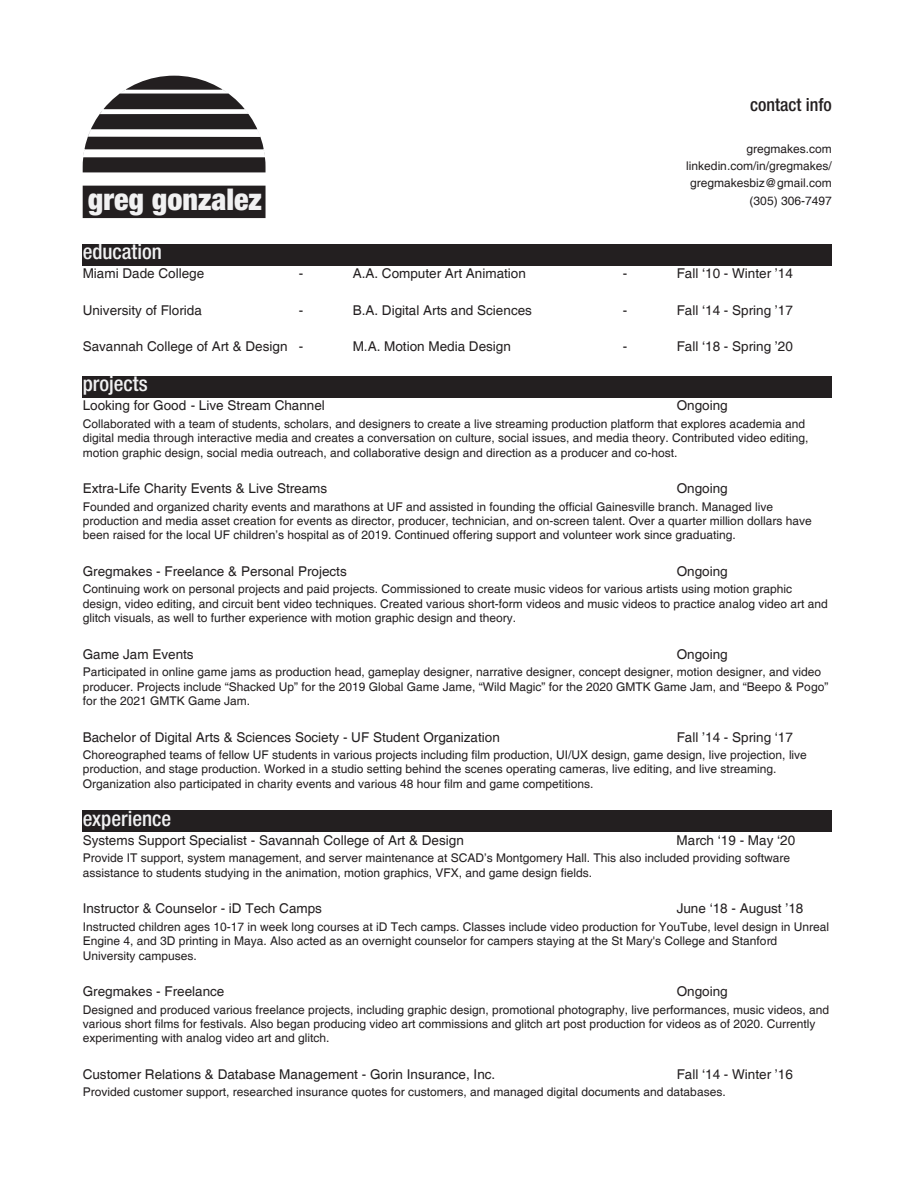
<style>
.page{position:relative;width:918px;height:1188px;background:#fff}
.page>*{position:absolute;margin:0;border:0;box-sizing:border-box;transform-origin:0 0}
.t1{font:900 condensed 30px "Helvetica Neue";color:#f1f1f2}
.t2{font:500 condensed 21px "Helvetica Neue";color:#f1f1f2}
.t3{font:500 condensed 18px "Helvetica Neue";color:#231f20}
.t4{font:13.5px "Helvetica";color:#231f20}
.t5{font:12px/14.4px "Helvetica";color:#231f20}
</style>
<div class="page">
<svg style="left:83px;top:76px;width:183px;height:142px"></svg>
<div style="left:83px;top:244px;width:749px;height:21px;background:#231f20"></div>
<div style="left:83px;top:376px;width:749px;height:22px;background:#231f20"></div>
<div style="left:83px;top:811px;width:749px;height:21px;background:#231f20"></div>
<h1 class="t1" style="left:88px;top:181px;width:175px">greg gonzalez</h1>
<h3 class="t3" style="left:750px;top:94px;width:83px">contact info</h3>
<p class="t5" style="left:686px;top:140px;width:147px;line-height:17.4px;text-align:right">gregmakes.com linkedin.com/in/gregmakes/ gregmakesbiz@gmail.com (305) 306-7497</p>
<h2 class="t2" style="left:83px;top:239px;width:81px">education</h2>
<p class="t4" style="left:83px;top:266px;width:123px">Miami Dade College</p>
<p class="t4" style="left:299px;top:266px;width:6px">-</p>
<p class="t4" style="left:353px;top:266px;width:175px">A.A. Computer Art Animation</p>
<p class="t4" style="left:623px;top:266px;width:6px">-</p>
<p class="t4" style="left:677px;top:266px;width:118px">Fall ‘10 - Winter ’14</p>
<p class="t4" style="left:83px;top:302px;width:121px">University of Florida</p>
<p class="t4" style="left:299px;top:302px;width:6px">-</p>
<p class="t4" style="left:353px;top:302px;width:181px">B.A. Digital Arts and Sciences</p>
<p class="t4" style="left:623px;top:302px;width:6px">-</p>
<p class="t4" style="left:677px;top:302px;width:118px">Fall ‘14 - Spring ’17</p>
<p class="t4" style="left:83px;top:339px;width:222px">Savannah College of Art &amp; Design -</p>
<p class="t4" style="left:353px;top:339px;width:160px">M.A. Motion Media Design</p>
<p class="t4" style="left:623px;top:339px;width:6px">-</p>
<p class="t4" style="left:677px;top:339px;width:118px">Fall ‘18 - Spring ’20</p>
<h2 class="t2" style="left:83px;top:371px;width:66px">projects</h2>
<p class="t4" style="left:83px;top:398px;width:244px">Looking for Good - Live Stream Channel</p>
<p class="t4" style="left:677px;top:398px;width:53px">Ongoing</p>
<p class="t5" style="left:83px;top:417px;width:727px">Collaborated with a team of students, scholars, and designers to create a live streaming production platform that explores academia and digital media through interactive media and creates a conversation on culture, social issues, and media theory. Contributed video editing, motion graphic design, social media outreach, and collaborative design and direction as a producer and co-host.</p>
<p class="t4" style="left:83px;top:481px;width:246px">Extra-Life Charity Events &amp; Live Streams</p>
<p class="t4" style="left:677px;top:481px;width:53px">Ongoing</p>
<p class="t5" style="left:83px;top:500px;width:731px">Founded and organized charity events and marathons at UF and assisted in founding the official Gainesville branch. Managed live production and media asset creation for events as director, producer, technician, and on-screen talent. Over a quarter million dollars have been raised for the local UF children’s hospital as of 2019. Continued offering support and volunteer work since graduating.</p>
<p class="t4" style="left:83px;top:564px;width:266px">Gregmakes - Freelance &amp; Personal Projects</p>
<p class="t4" style="left:677px;top:564px;width:53px">Ongoing</p>
<p class="t5" style="left:83px;top:583px;width:747px">Continuing work on personal projects and paid projects. Commissioned to create music videos for various artists using motion graphic design, video editing, and circuit bent video techniques. Created various short-form videos and music videos to practice analog video art and glitch visuals, as well to further experience with motion graphic design and theory.</p>
<p class="t4" style="left:83px;top:646px;width:113px">Game Jam Events</p>
<p class="t4" style="left:677px;top:646px;width:53px">Ongoing</p>
<p class="t5" style="left:83px;top:665px;width:747px">Participated in online game jams as production head, gameplay designer, narrative designer, concept designer, motion designer, and video producer. Projects include “Shacked Up” for the 2019 Global Game Jame, “Wild Magic” for the 2020 GMTK Game Jam, and “Beepo &amp; Pogo” for the 2021 GMTK Game Jam.</p>
<p class="t4" style="left:83px;top:729px;width:419px">Bachelor of Digital Arts &amp; Sciences Society - UF Student Organization</p>
<p class="t4" style="left:677px;top:729px;width:118px">Fall ’14 - Spring ‘17</p>
<p class="t5" style="left:83px;top:748px;width:726px">Choreographed teams of fellow UF students in various projects including film production, UI/UX design, game design, live projection, live production, and stage production. Worked in a studio setting behind the scenes operating cameras, live editing, and live streaming.<br>Organization also participated in charity events and various 48 hour film and game competitions.</p>
<h2 class="t2" style="left:83px;top:806px;width:90px">experience</h2>
<p class="t4" style="left:83px;top:832px;width:383px">Systems Support Specialist - Savannah College of Art &amp; Design</p>
<p class="t4" style="left:677px;top:832px;width:120px">March ‘19 - May ‘20</p>
<p class="t5" style="left:83px;top:851px;width:709px">Provide IT support, system management, and server maintenance at SCAD’s Montgomery Hall. This also included providing software assistance to students studying in the animation, motion graphics, VFX, and game design fields.</p>
<p class="t4" style="left:83px;top:901px;width:241px">Instructor &amp; Counselor - iD Tech Camps</p>
<p class="t4" style="left:677px;top:901px;width:128px">June ‘18 - August ’18</p>
<p class="t5" style="left:83px;top:920px;width:748px">Instructed children ages 10-17 in week long courses at iD Tech camps. Classes include video production for YouTube, level design in Unreal<br>Engine 4, and 3D printing in Maya. Also acted as an overnight counselor for campers staying at the St Mary's College and Stanford<br>University campuses.</p>
<p class="t4" style="left:83px;top:984px;width:143px">Gregmakes - Freelance</p>
<p class="t4" style="left:677px;top:984px;width:53px">Ongoing</p>
<p class="t5" style="left:83px;top:1003px;width:748px">Designed and produced various freelance projects, including graphic design, promotional photography, live performances, music videos, and various short films for festivals. Also began producing video art commissions and glitch art post production for videos as of 2020. Currently experimenting with analog video art and glitch.</p>
<p class="t4" style="left:83px;top:1066px;width:414px">Customer Relations &amp; Database Management - Gorin Insurance, Inc.</p>
<p class="t4" style="left:677px;top:1066px;width:118px">Fall ‘14 - Winter ’16</p>
<p class="t5" style="left:83px;top:1085px;width:644px">Provided customer support, researched insurance quotes for customers, and managed digital documents and databases.</p>
</div>
